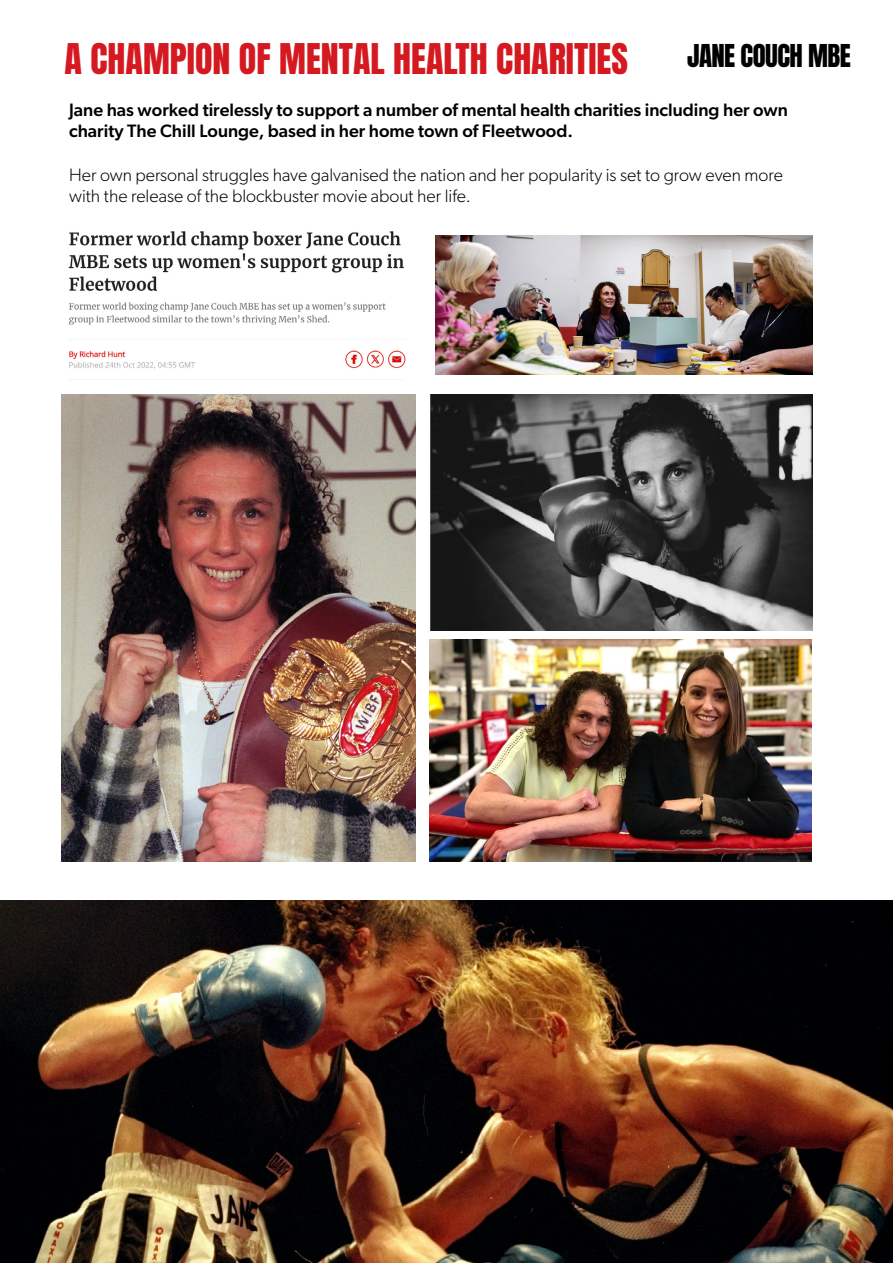
<style>
.page{position:relative;width:893px;height:1263px;background:#fff}
.page>*{position:absolute;margin:0;border:0;box-sizing:border-box;transform-origin:0 0}
.t1{font:36px "Anton";color:#d51920}
.t2{font:26.85px "Anton";letter-spacing:-.02em;color:#000}
.t3{font:500 18px/21.6px "Gibson";color:#000}
.t4{font:300 18px/21.6px "Gibson";color:#000}
</style>
<div class="page">
<img style="left:0;top:900px;width:893px;height:363px">
<img style="left:61px;top:394px;width:355px;height:468px">
<img style="left:68px;top:231px;width:338px;height:138px">
<img style="left:429px;top:639px;width:383px;height:223px">
<img style="left:430px;top:394px;width:382px;height:236px">
<img style="left:436px;top:236px;width:376px;height:139px">
<h1 class="t1" style="left:65px;top:40px;width:565px">A CHAMPION OF MENTAL HEALTH CHARITIES</h1>
<h2 class="t2" style="left:687px;top:42px;width:165px">JANE COUCH MBE</h2>
<p class="t3" style="left:69px;top:98px;width:720px">Jane has worked tirelessly to support a number of mental health charities including her own charity The Chill Lounge, based in her home town of Fleetwood.</p>
<p class="t4" style="left:69px;top:163px;width:715px">Her own personal struggles have galvanised the nation and her popularity is set to grow even more with the release of the blockbuster movie about her life.</p>
</div>
